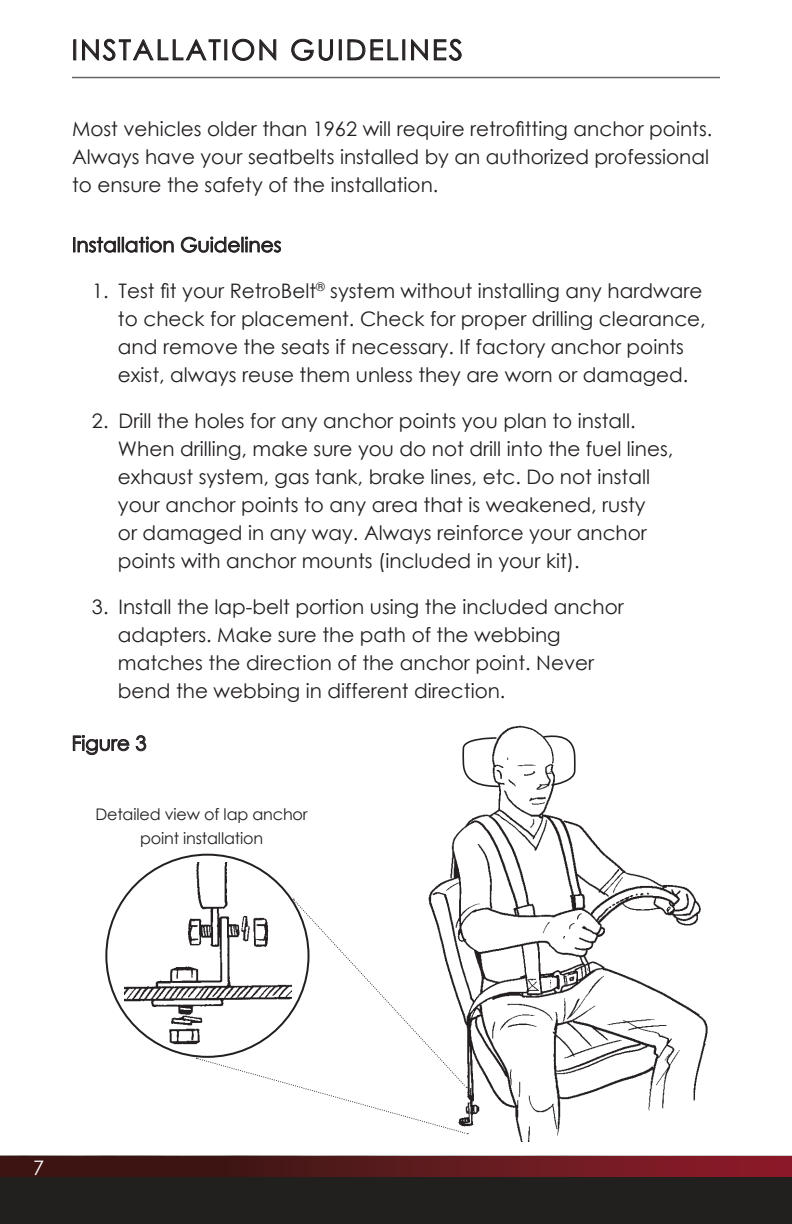
<style>
.page{position:relative;width:792px;height:1224px;background:#fff}
.page>*{position:absolute;margin:0;border:0;box-sizing:border-box;transform-origin:0 0}
.t1{font:28px "Century Gothic";letter-spacing:.075em;color:#231f20}
.t2{font:20px/28px "Century Gothic";color:#231f20}
.t3{font:20px "Century Gothic";color:#fff}
.t4{font:16px/24px "Century Gothic";letter-spacing:-.01em;color:#231f20;text-align:center}
</style>
<div class="page">
<img style="left:0;top:1156px;width:792px;height:22px">
<div style="left:0;top:1178px;width:792px;height:46px;background:#221f1f"></div>
<div style="left:0;top:1157px;width:792px;height:20px;background:linear-gradient(to right,#2d140e,#8b1d2a)"></div>
<hr style="left:72px;top:77px;width:648px;height:1px;background:#636466">
<svg style="left:82px;top:38px;width:139px;height:23px"></svg>
<svg style="left:232px;top:38px;width:45px;height:23px"></svg>
<svg style="left:291px;top:38px;width:42px;height:23px"></svg>
<div style="left:339px;top:39px;width:3px;height:21px;border:1px solid #231f20"></div>
<svg style="left:347px;top:39px;width:52px;height:22px"></svg>
<svg style="left:411px;top:38px;width:51px;height:23px"></svg>
<svg style="left:73px;top:236px;width:101px;height:17px"></svg>
<svg style="left:181px;top:236px;width:100px;height:17px"></svg>
<img style="left:428px;top:725px;width:280px;height:416px">
<svg style="left:462px;top:735px;width:114px;height:53px"></svg>
<img style="left:124px;top:863px;width:168px;height:185px">
<svg style="left:73px;top:735px;width:73px;height:20px"></svg>
<svg style="left:196px;top:899px;width:272px;height:236px"></svg>
<h1 class="t1" style="left:72px;top:30px;width:393px">INSTALLATION GUIDELINES</h1>
<p class="t2" style="left:72px;top:114px;width:642px">Most vehicles older than 1962 will require retrofitting anchor points.<br>Always have your seatbelts installed by an authorized professional to ensure the safety of the installation.</p>
<p class="t2" style="left:72px;top:230px;width:211px">Installation Guidelines</p>
<p class="t2" style="left:118px;top:276px;width:589px;text-indent:-26px">1. Test fit your RetroBelt<sup>®</sup> system without installing any hardware to check for placement. Check for proper drilling clearance, and remove the seats if necessary. If factory anchor points exist, always reuse them unless they are worn or damaged.</p>
<p class="t2" style="left:118px;top:406px;width:557px;text-indent:-26px">2. Drill the holes for any anchor points you plan to install.<br>When drilling, make sure you do not drill into the fuel lines, exhaust system, gas tank, brake lines, etc. Do not install your anchor points to any area that is weakened, rusty<br>or damaged in any way. Always reinforce your anchor points with anchor mounts (included in your kit).</p>
<p class="t2" style="left:118px;top:592px;width:507px;text-indent:-26px">3. Install the lap-belt portion using the included anchor adapters. Make sure the path of the webbing matches the direction of the anchor point. Never bend the webbing in different direction.</p>
<p class="t2" style="left:72px;top:729px;width:76px">Figure 3</p>
<p class="t4" style="left:95px;top:802px;width:214px">Detailed view of lap anchor point installation</p>
<p class="t3" style="left:33px;top:1153px;width:13px">7</p>
</div>
